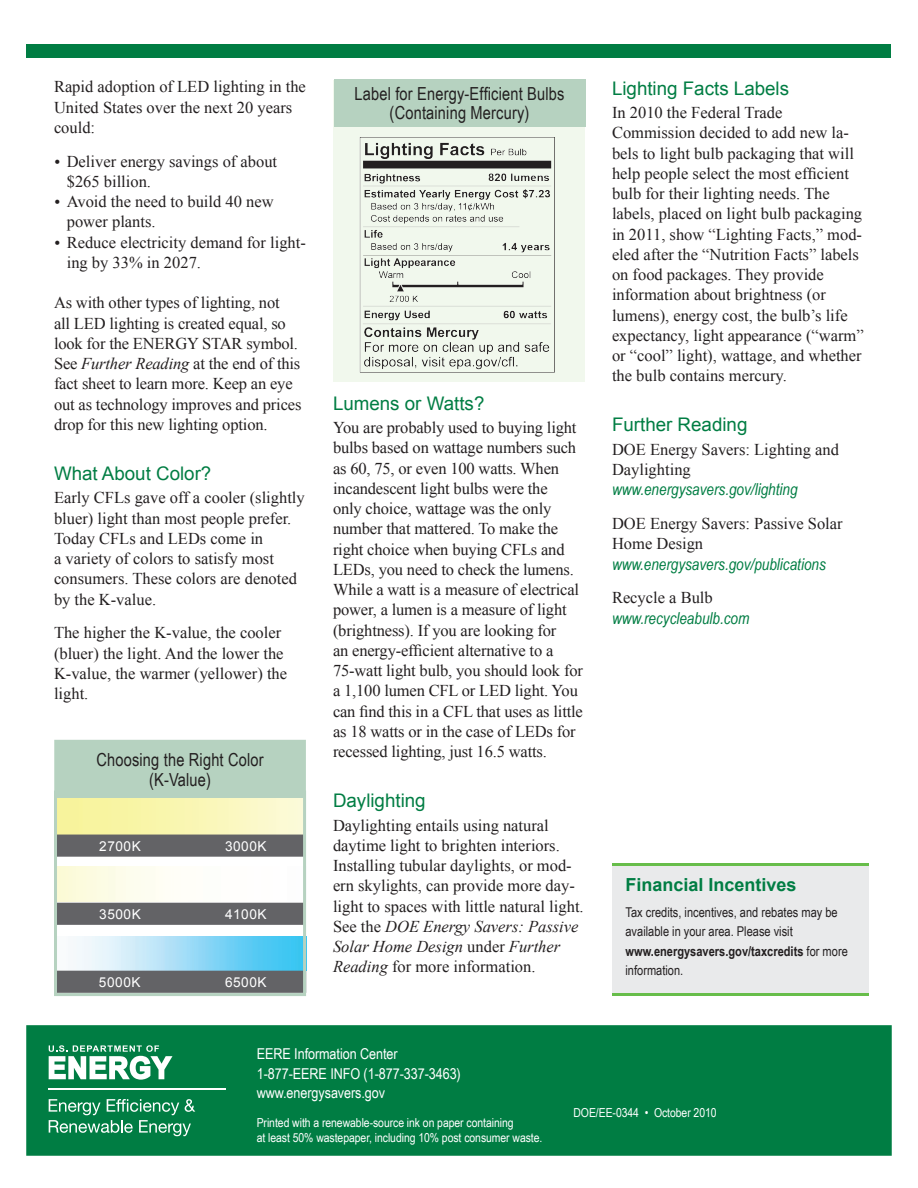
<style>
.page{position:relative;width:918px;height:1188px;background:#fff}
.page>*{position:absolute;margin:0;border:0;box-sizing:border-box;transform-origin:0 0}
.subhead_1{font:18.75px "Arial";color:#007d43}
.table_body{font:18px/19.5px "Arial Narrow";letter-spacing:.01em;color:#231f20;text-align:center}
.pull_quote{font:700 18px "Arial";color:#007d43}
.body_text{font:16.5px/20.2px "Times New Roman";color:#231f20}
.body_text_bullets{font:16.5px/20.2px "Times New Roman";color:#231f20}
.body_text-2{font:italic 16.5px/20.2px "Arial Narrow";color:#007d43}
.H-attribution{font:15px "Arial Narrow";letter-spacing:-.005em;color:#fff}
.t1{font:13.65px "Arial";letter-spacing:.04em;color:#fff}
.pull_quote-2{font:13.5px/19.5px "Arial Narrow";color:#231f20}
.H-attribution-2{font:12.3px/15px "Arial Narrow";letter-spacing:-.005em;color:#fff}
.s1{font-style:italic}
.s2{font-family:"Arial Narrow";font-style:italic;color:#007d43}
.s3{font-family:"Times New Roman";font-style:normal;color:#231f20}
.s4{font-weight:700}
</style>
<div class="page">
<div style="left:54px;top:740px;width:252px;height:59px;background:#b6d2c0"></div>
<img style="left:58px;top:937px;width:244px;height:34px">
<div style="left:26px;top:45px;width:865px;height:13px;background:#007d43"></div>
<div style="left:26px;top:1025px;width:866px;height:131px;background:#007d43;border:2px solid #007d43"></div>
<svg style="left:49px;top:1045px;width:124px;height:35px"></svg>
<hr style="left:49px;top:1089px;width:177px;height:1px;background:#fff">
<svg style="left:49px;top:1099px;width:146px;height:37px"></svg>
<div style="left:612px;top:866px;width:256px;height:127px;background:#e9eaeb"></div>
<hr style="left:612px;top:863px;width:257px;height:3px;background:#67bd4a">
<hr style="left:612px;top:993px;width:257px;height:3px;background:#67bd4a">
<div style="left:333px;top:81px;width:252px;height:301px;background:#f1f8ed"></div>
<div style="left:334px;top:80px;width:251px;height:47px;background:#b6d2c0"></div>
<div style="left:58px;top:835px;width:244px;height:22px;background:#636366"></div>
<div style="left:58px;top:903px;width:244px;height:22px;background:#636366"></div>
<div style="left:58px;top:971px;width:244px;height:21px;background:#636366"></div>
<div style="left:54px;top:791px;width:252px;height:205px;border:3px solid #b6d2c0"></div>
<img style="left:359px;top:137px;width:196px;height:236px">
<p class="body_text" style="left:54px;top:77px;width:253px">Rapid adoption of LED lighting in the<br>United States over the next 20 years could:</p>
<p class="body_text_bullets" style="left:67px;top:151px;width:212px">Deliver energy savings of about $265 billion.</p>
<p class="body_text_bullets" style="left:67px;top:191px;width:208px">Avoid the need to build 40 new power plants.</p>
<p class="body_text_bullets" style="left:67px;top:232px;width:241px">Reduce electricity demand for light&shy;ing by 33% in 2027.</p>
<p class="body_text" style="left:54px;top:293px;width:249px">As with other types of lighting, not<br>all LED lighting is created equal, so look for the ENERGY STAR symbol.<br>See <span class="s1">Further Reading</span> at the end of this fact sheet to learn more. Keep an eye out as technology improves and prices drop for this new lighting option.</p>
<p class="subhead_1" style="left:54px;top:461px;width:159px">What About Color?</p>
<p class="body_text" style="left:54px;top:488px;width:252px">Early CFLs gave off a cooler (slightly bluer) light than most people prefer.<br>Today CFLs and LEDs come in<br>a variety of colors to satisfy most consumers. These colors are denoted by the K-value.</p>
<p class="body_text" style="left:54px;top:623px;width:235px">The higher the K-value, the cooler (bluer) the light. And the lower the<br>K-value, the warmer (yellower) the light.</p>
<p class="table_body" style="left:96px;top:750px;width:169px">Choosing the Right Color (K-Value)</p>
<p class="t1" style="left:99px;top:837px;width:43px">2700K</p>
<p class="t1" style="left:225px;top:837px;width:43px">3000K</p>
<p class="t1" style="left:99px;top:905px;width:43px">3500K</p>
<p class="t1" style="left:225px;top:905px;width:43px">4100K</p>
<p class="t1" style="left:99px;top:973px;width:43px">5000K</p>
<p class="t1" style="left:225px;top:973px;width:43px">6500K</p>
<p class="table_body" style="left:355px;top:83px;width:212px">Label for Energy-Efficient Bulbs (Containing Mercury)</p>
<p class="subhead_1" style="left:333px;top:391px;width:153px">Lumens or Watts?</p>
<p class="body_text" style="left:333px;top:417px;width:251px">You are probably used to buying light bulbs based on wattage numbers such as 60, 75, or even 100 watts. When incandescent light bulbs were the<br>only choice, wattage was the only number that mattered. To make the right choice when buying CFLs and LEDs, you need to check the lumens.<br>While a watt is a measure of electrical power, a lumen is a measure of light (brightness). If you are looking for<br>an energy-efficient alternative to a 75-watt light bulb, you should look for a 1,100 lumen CFL or LED light. You can find this in a CFL that uses as little as 18 watts or in the case of LEDs for recessed lighting, just 16.5 watts.</p>
<p class="subhead_1" style="left:333px;top:788px;width:94px">Daylighting</p>
<p class="body_text" style="left:333px;top:815px;width:252px">Daylighting entails using natural daytime light to brighten interiors.<br>Installing tubular daylights, or mod&shy;ern skylights, can provide more day&shy;light to spaces with little natural light.<br>See the <span class="s1">DOE Energy Savers: Passive Solar Home Design</span> under <span class="s1">Further Reading</span> for more information.</p>
<p class="subhead_1" style="left:612px;top:76px;width:179px">Lighting Facts Labels</p>
<p class="body_text" style="left:612px;top:102px;width:253px">In 2010 the Federal Trade Commission decided to add new la&shy;bels to light bulb packaging that will help people select the most efficient bulb for their lighting needs. The labels, placed on light bulb packaging in 2011, show “Lighting Facts,” mod&shy;eled after the “Nutrition Facts” labels on food packages. They provide information about brightness (or lumens), energy cost, the bulb’s life expectancy, light appearance (“warm” or “cool” light), wattage, and whether the bulb contains mercury.</p>
<p class="subhead_1" style="left:612px;top:413px;width:137px">Further Reading</p>
<p class="body_text" style="left:612px;top:439px;width:229px">DOE Energy Savers: Lighting and<br>Daylighting <span class="s2">www.energysavers.gov/lighting</span></p>
<p class="body_text" style="left:612px;top:513px;width:232px">DOE Energy Savers: Passive Solar<br>Home Design <span class="s2">www.energysavers.gov/publications</span></p>
<p class="body_text-2" style="left:612px;top:587px;width:139px"><span class="s3">Recycle a Bulb </span>www.recycleabulb.com</p>
<p class="pull_quote" style="left:626px;top:872px;width:173px">Financial Incentives</p>
<p class="pull_quote-2" style="left:626px;top:902px;width:224px">Tax credits, incentives, and rebates may be available in your area. Please visit <span class="s4">www.energysavers.gov/taxcredits</span> for more information.</p>
<p class="H-attribution" style="left:257px;top:1043px;width:142px">EERE Information Center</p>
<p class="H-attribution" style="left:257px;top:1062px;width:206px">1-877-EERE INFO (1-877-337-3463)</p>
<p class="H-attribution" style="left:257px;top:1082px;width:130px">www.energysavers.gov</p>
<p class="H-attribution-2" style="left:257px;top:1115px;width:287px">Printed with a renewable-source ink on paper containing<br>at least 50% wastepaper, including 10% post consumer waste.</p>
<p class="H-attribution-2" style="left:574px;top:1105px;width:145px">DOE/EE-0344 • October 2010</p>
</div>
